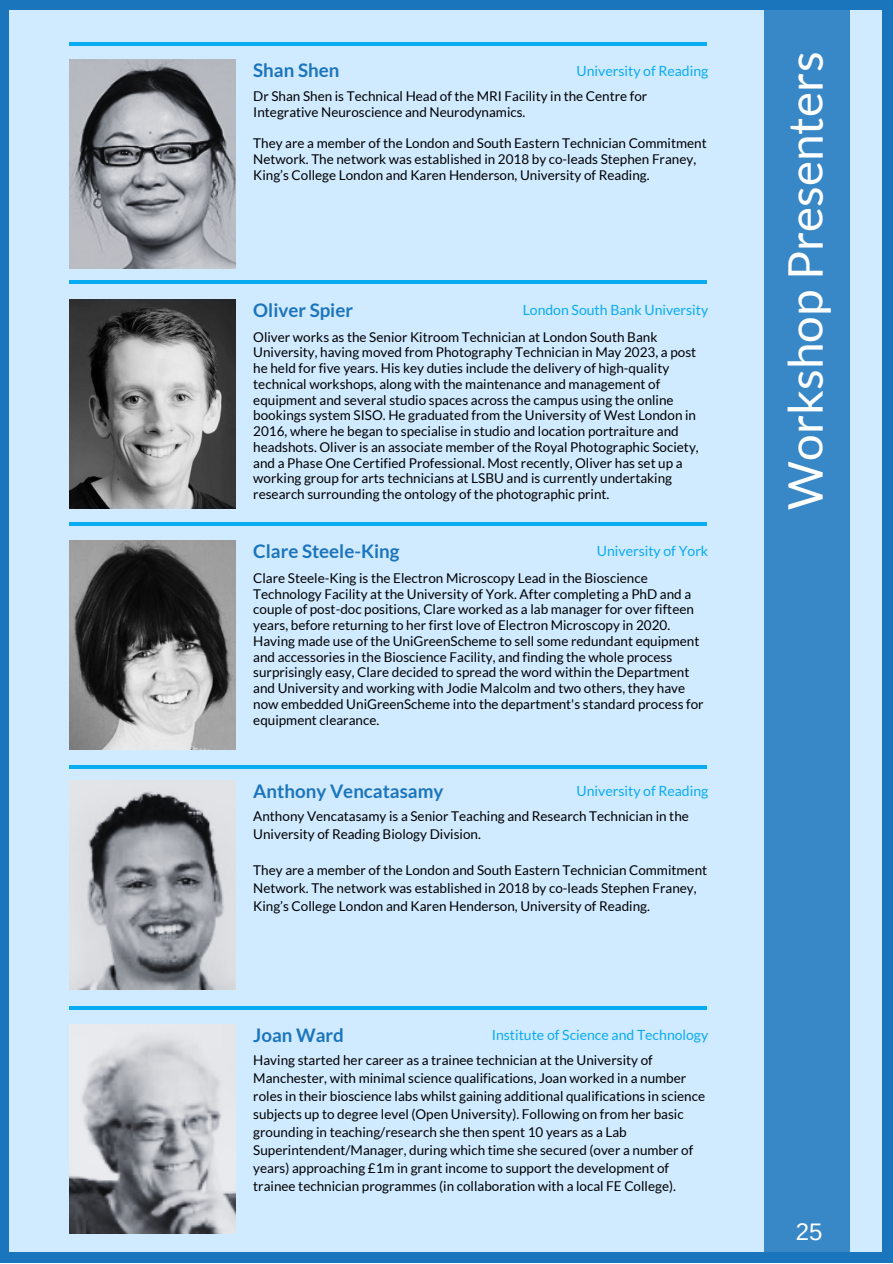
<style>
.page{position:relative;width:893px;height:1264px;background:#fff}
.page>*{position:absolute;margin:0;border:0;box-sizing:border-box;transform-origin:0 0}
.t1{font:47.85px "Lato";color:#fff}
.t2{font:24px "Arimo";color:#fff}
.t3{font:700 18.75px "Lato";color:#1b75bc}
.t4{font:14.1px "Lato";color:#09acf1}
.t5{font:13.5px/15.8px "Lato";color:#000}
</style>
<div class="page">
<div style="left:0;top:0;width:892px;height:1262px;background:#1b75bc"></div>
<div style="left:10px;top:10px;width:871px;height:1241px;background:#d0eaff"></div>
<div style="left:764px;top:0;width:85px;height:1262px;background:#3887c6"></div>
<hr style="left:69px;top:43px;width:637px;height:3px;background:#09acf1">
<hr style="left:69px;top:280px;width:637px;height:3px;background:#09acf1">
<hr style="left:69px;top:522px;width:637px;height:3px;background:#09acf1">
<hr style="left:69px;top:765px;width:637px;height:3px;background:#09acf1">
<img style="left:70px;top:59px;width:165px;height:209px">
<img style="left:70px;top:299px;width:165px;height:209px">
<img style="left:70px;top:540px;width:165px;height:210px">
<img style="left:70px;top:780px;width:165px;height:209px">
<hr style="left:69px;top:1006px;width:637px;height:3px;background:#09acf1">
<img style="left:70px;top:1024px;width:165px;height:209px">
<p class="t3" style="left:253px;top:58px;width:88px">Shan Shen</p>
<p class="t5" style="left:253px;top:88px;width:395px">Dr Shan Shen is Technical Head of the MRI Facility in the Centre for<br>Integrative Neuroscience and Neurodynamics.</p>
<p class="t5" style="left:253px;top:135px;width:455px">They are a member of the London and South Eastern Technician Commitment<br>Network. The network was established in 2018 by co-leads Stephen Franey,<br>King’s College London and Karen Henderson, University of Reading.</p>
<p class="t4" style="left:576px;top:62px;width:133px">University of Reading</p>
<p class="t3" style="left:253px;top:298px;width:101px">Oliver Spier</p>
<p class="t5" style="left:253px;top:328px;width:447px">Oliver works as the Senior Kitroom Technician at London South Bank University, having moved from Photography Technician in May 2023, a post he held for five years. His key duties include the delivery of high-quality technical workshops, along with the maintenance and management of equipment and several studio spaces across the campus using the online bookings system SISO. He graduated from the University of West London in 2016, where he began to specialise in studio and location portraiture and headshots. Oliver is an associate member of the Royal Photographic Society, and a Phase One Certified Professional. Most recently, Oliver has set up a working group for arts technicians at LSBU and is currently undertaking research surrounding the ontology of the photographic print.</p>
<p class="t4" style="left:522px;top:301px;width:187px">London South Bank University</p>
<p class="t3" style="left:253px;top:539px;width:148px">Clare Steele-King</p>
<p class="t5" style="left:253px;top:569px;width:452px">Clare Steele-King is the Electron Microscopy Lead in the Bioscience Technology Facility at the University of York. After completing a PhD and a couple of post-doc positions, Clare worked as a lab manager for over fifteen years, before returning to her first love of Electron Microscopy in 2020.<br>Having made use of the UniGreenScheme to sell some redundant equipment and accessories in the Bioscience Facility, and finding the whole process surprisingly easy, Clare decided to spread the word within the Department and University and working with Jodie Malcolm and two others, they have now embedded UniGreenScheme into the department's standard process for equipment clearance.</p>
<p class="t4" style="left:597px;top:542px;width:113px">University of York</p>
<p class="t3" style="left:253px;top:779px;width:192px">Anthony Vencatasamy</p>
<p class="t5" style="left:253px;top:807px;width:437px;line-height:18px">Anthony Vencatasamy is a Senior Teaching and Research Technician in the<br>University of Reading Biology Division.</p>
<p class="t5" style="left:253px;top:860px;width:455px;line-height:18px">They are a member of the London and South Eastern Technician Commitment<br>Network. The network was established in 2018 by co-leads Stephen Franey,<br>King’s College London and Karen Henderson, University of Reading.</p>
<p class="t4" style="left:576px;top:781px;width:133px">University of Reading</p>
<p class="t3" style="left:253px;top:1023px;width:92px">Joan Ward</p>
<p class="t5" style="left:253px;top:1050px;width:453px;line-height:18px">Having started her career as a trainee technician at the University of Manchester, with minimal science qualifications, Joan worked in a number roles in their bioscience labs whilst gaining additional qualifications in science subjects up to degree level (Open University). Following on from her basic grounding in teaching/research she then spent 10 years as a Lab Superintendent/Manager, during which time she secured (over a number of years) approaching £1m in grant income to support the development of trainee technician programmes (in collaboration with a local FE College).</p>
<p class="t4" style="left:491px;top:1025px;width:218px">Institute of Science and Technology</p>
<p class="t1" style="left:775px;top:509px;width:459px;rotate:-90deg">Workshop Presenters</p>
<p class="t2" style="left:795px;top:1218px;width:28px">25</p>
</div>
